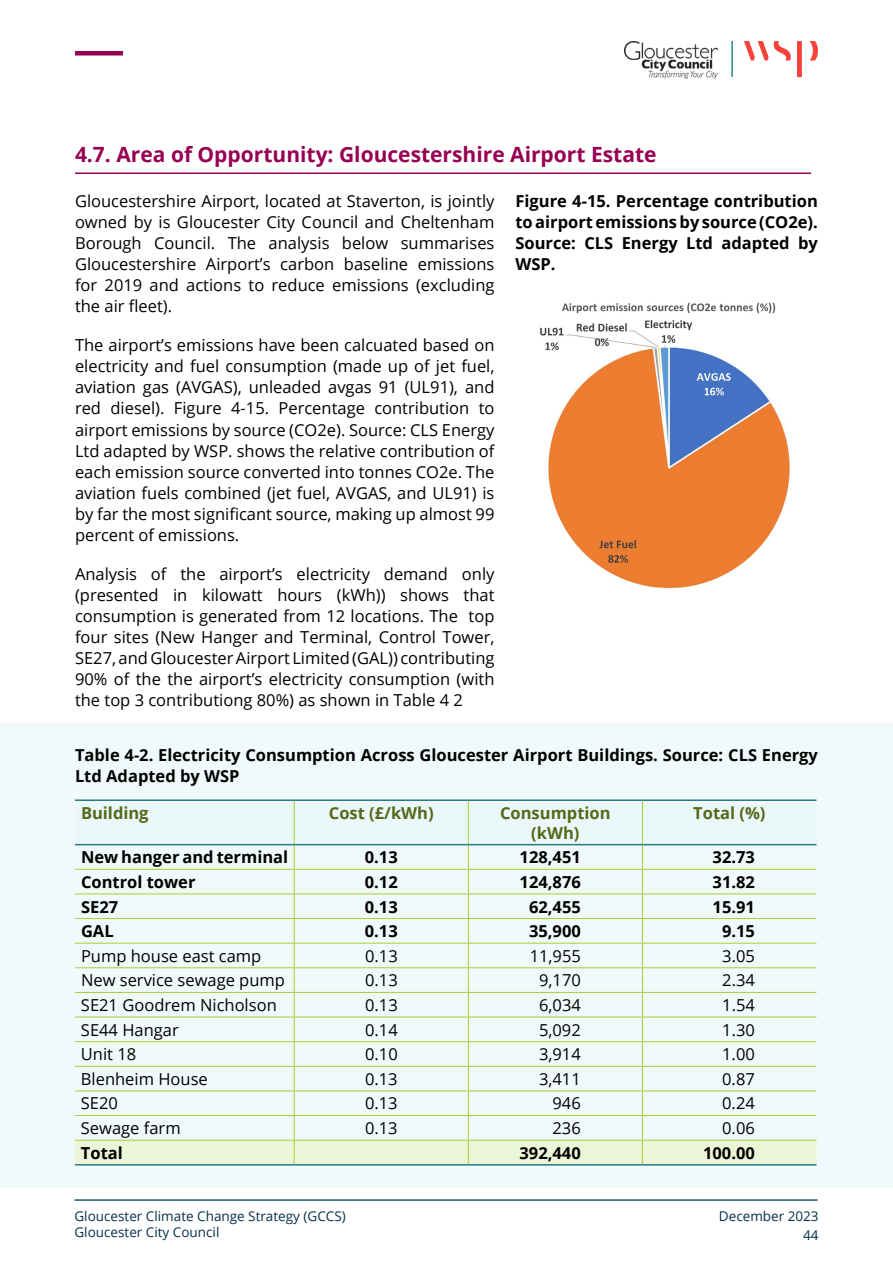
<style>
.page{position:relative;width:893px;height:1263px;background:#fff}
.page>*{position:absolute;margin:0;border:0;box-sizing:border-box;transform-origin:0 0}
.t1{font:700 21px "Open Sans";color:#970052}
.t2{font:16.5px/21px "Open Sans";color:#000;text-align:justify}
.t3{font:700 16.5px/21px "Open Sans";color:#000}
.t4{font:700 16.5px/19.8px "Open Sans";color:#54691a;text-align:center}
.t5{font:13.5px/16.2px "Open Sans";color:#06314a}
</style>
<div class="page">
<img style="left:624px;top:41px;width:93px;height:37px">
<svg style="left:809px;top:41px;width:9px;height:20px"></svg>
<svg style="left:797px;top:41px;width:5px;height:36px"></svg>
<svg style="left:744px;top:41px;width:47px;height:20px"></svg>
<hr style="left:74px;top:1199px;width:743px;height:2px;background:#1c5b62">
<div style="left:75px;top:51px;width:48px;height:5px;background:#960053"></div>
<hr style="left:731px;top:41px;width:2px;height:36px;background:#288891">
<div style="left:0;top:724px;width:893px;height:464px;background:#f1fafb"></div>
<hr style="left:75px;top:172px;width:736px;height:2px;background:#970052">
<hr style="left:75px;top:799px;width:219px;height:2px;background:#267a84">
<hr style="left:294px;top:799px;width:174px;height:2px;background:#267a84">
<hr style="left:468px;top:799px;width:174px;height:2px;background:#267a84">
<hr style="left:642px;top:799px;width:174px;height:2px;background:#267a84">
<svg style="left:75px;top:800px;width:741px;height:365px"></svg>
<hr style="left:75px;top:844px;width:219px;height:1px;background:#267a84">
<hr style="left:294px;top:844px;width:174px;height:1px;background:#267a84">
<hr style="left:468px;top:844px;width:174px;height:1px;background:#267a84">
<hr style="left:642px;top:844px;width:174px;height:1px;background:#267a84">
<img style="left:540px;top:302px;width:250px;height:287px">
<p class="t1" style="left:75px;top:140px;width:583px">4.7. Area of Opportunity: Gloucestershire Airport Estate</p>
<p class="t2" style="left:75px;top:190px;width:421px">Gloucestershire Airport, located at Staverton, is jointly owned by is Gloucester City Council and Cheltenham Borough Council. The analysis below summarises Gloucestershire Airport’s carbon baseline emissions for 2019 and actions to reduce emissions (excluding the air fleet).</p>
<p class="t2" style="left:75px;top:335px;width:421px">The airport’s emissions have been calcuated based on electricity and fuel consumption (made up of jet fuel, aviation gas (AVGAS), unleaded avgas 91 (UL91), and red diesel). Figure 4-15. Percentage contribution to airport emissions by source (CO2e). Source: CLS Energy Ltd adapted by WSP. shows the relative contribution of each emission source converted into tonnes CO2e. The aviation fuels combined (jet fuel, AVGAS, and UL91) is by far the most significant source, making up almost 99 percent of emissions.</p>
<p class="t2" style="left:75px;top:563px;width:421px">Analysis of the airport’s electricity demand only (presented in kilowatt hours (kWh)) shows that consumption is generated from 12 locations. The top four sites (New Hanger and Terminal, Control Tower, SE27, and Gloucester Airport Limited (GAL)) contributing 90% of the the airport’s electricity consumption (with the top 3 contributiong 80%) as shown in Table 4 2</p>
<p class="t3" style="left:515px;top:190px;width:304px;text-align:justify">Figure 4-15. Percentage contribution to airport emissions by source (CO2e).<br>Source: CLS Energy Ltd adapted by WSP.</p>
<p class="t3" style="left:75px;top:744px;width:744px">Table 4-2. Electricity Consumption Across Gloucester Airport Buildings. Source: CLS Energy<br>Ltd Adapted by WSP</p>
<p class="t4" style="left:81px;top:802px;width:69px">Building</p>
<p class="t4" style="left:329px;top:802px;width:106px">Cost (£/kWh)</p>
<p class="t4" style="left:500px;top:802px;width:112px">Consumption (kWh)</p>
<p class="t4" style="left:693px;top:802px;width:74px">Total (%)</p>
<p class="t3" style="left:81px;top:846px;width:209px">New hanger and terminal</p>
<p class="t3" style="left:365px;top:846px;width:34px">0.13</p>
<p class="t3" style="left:520px;top:846px;width:63px">128,451</p>
<p class="t3" style="left:713px;top:846px;width:44px">32.73</p>
<p class="t3" style="left:81px;top:871px;width:116px">Control tower</p>
<p class="t3" style="left:365px;top:871px;width:34px">0.12</p>
<p class="t3" style="left:520px;top:871px;width:63px">124,876</p>
<p class="t3" style="left:713px;top:871px;width:44px">31.82</p>
<p class="t3" style="left:81px;top:895px;width:39px">SE27</p>
<p class="t3" style="left:365px;top:895px;width:34px">0.13</p>
<p class="t3" style="left:529px;top:895px;width:53px">62,455</p>
<p class="t3" style="left:713px;top:895px;width:44px">15.91</p>
<p class="t3" style="left:81px;top:920px;width:34px">GAL</p>
<p class="t3" style="left:365px;top:920px;width:34px">0.13</p>
<p class="t3" style="left:529px;top:920px;width:53px">35,900</p>
<p class="t3" style="left:722px;top:920px;width:34px">9.15</p>
<p class="t2" style="left:81px;top:945px;width:182px">Pump house east camp</p>
<p class="t2" style="left:365px;top:945px;width:34px">0.13</p>
<p class="t2" style="left:530px;top:945px;width:53px">11,955</p>
<p class="t2" style="left:722px;top:945px;width:34px">3.05</p>
<p class="t2" style="left:81px;top:969px;width:205px">New service sewage pump</p>
<p class="t2" style="left:365px;top:969px;width:34px">0.13</p>
<p class="t2" style="left:539px;top:969px;width:43px">9,170</p>
<p class="t2" style="left:722px;top:969px;width:34px">2.34</p>
<p class="t2" style="left:81px;top:994px;width:197px">SE21 Goodrem Nicholson</p>
<p class="t2" style="left:365px;top:994px;width:34px">0.13</p>
<p class="t2" style="left:539px;top:994px;width:43px">6,034</p>
<p class="t2" style="left:722px;top:994px;width:34px">1.54</p>
<p class="t2" style="left:81px;top:1019px;width:99px">SE44 Hangar</p>
<p class="t2" style="left:365px;top:1019px;width:34px">0.14</p>
<p class="t2" style="left:539px;top:1019px;width:43px">5,092</p>
<p class="t2" style="left:722px;top:1019px;width:34px">1.30</p>
<p class="t2" style="left:81px;top:1043px;width:57px">Unit 18</p>
<p class="t2" style="left:365px;top:1043px;width:34px">0.10</p>
<p class="t2" style="left:539px;top:1043px;width:43px">3,914</p>
<p class="t2" style="left:722px;top:1043px;width:34px">1.00</p>
<p class="t2" style="left:81px;top:1068px;width:128px">Blenheim House</p>
<p class="t2" style="left:365px;top:1068px;width:34px">0.13</p>
<p class="t2" style="left:539px;top:1068px;width:43px">3,411</p>
<p class="t2" style="left:722px;top:1068px;width:34px">0.87</p>
<p class="t2" style="left:81px;top:1092px;width:39px">SE20</p>
<p class="t2" style="left:365px;top:1092px;width:34px">0.13</p>
<p class="t2" style="left:552px;top:1092px;width:30px">946</p>
<p class="t2" style="left:722px;top:1092px;width:34px">0.24</p>
<p class="t2" style="left:81px;top:1117px;width:101px">Sewage farm</p>
<p class="t2" style="left:365px;top:1117px;width:34px">0.13</p>
<p class="t2" style="left:552px;top:1117px;width:30px">236</p>
<p class="t2" style="left:722px;top:1117px;width:34px">0.06</p>
<p class="t3" style="left:81px;top:1142px;width:43px">Total</p>
<p class="t3" style="left:519px;top:1142px;width:63px">392,440</p>
<p class="t3" style="left:703px;top:1142px;width:53px">100.00</p>
<p class="t5" style="left:74px;top:1207px;width:273px">Gloucester Climate Change Strategy (GCCS)<br>Gloucester City Council</p>
<p class="t5" style="left:719px;top:1206px;width:101px;line-height:19.5px;text-align:right">December 2023<br>44</p>
</div>
